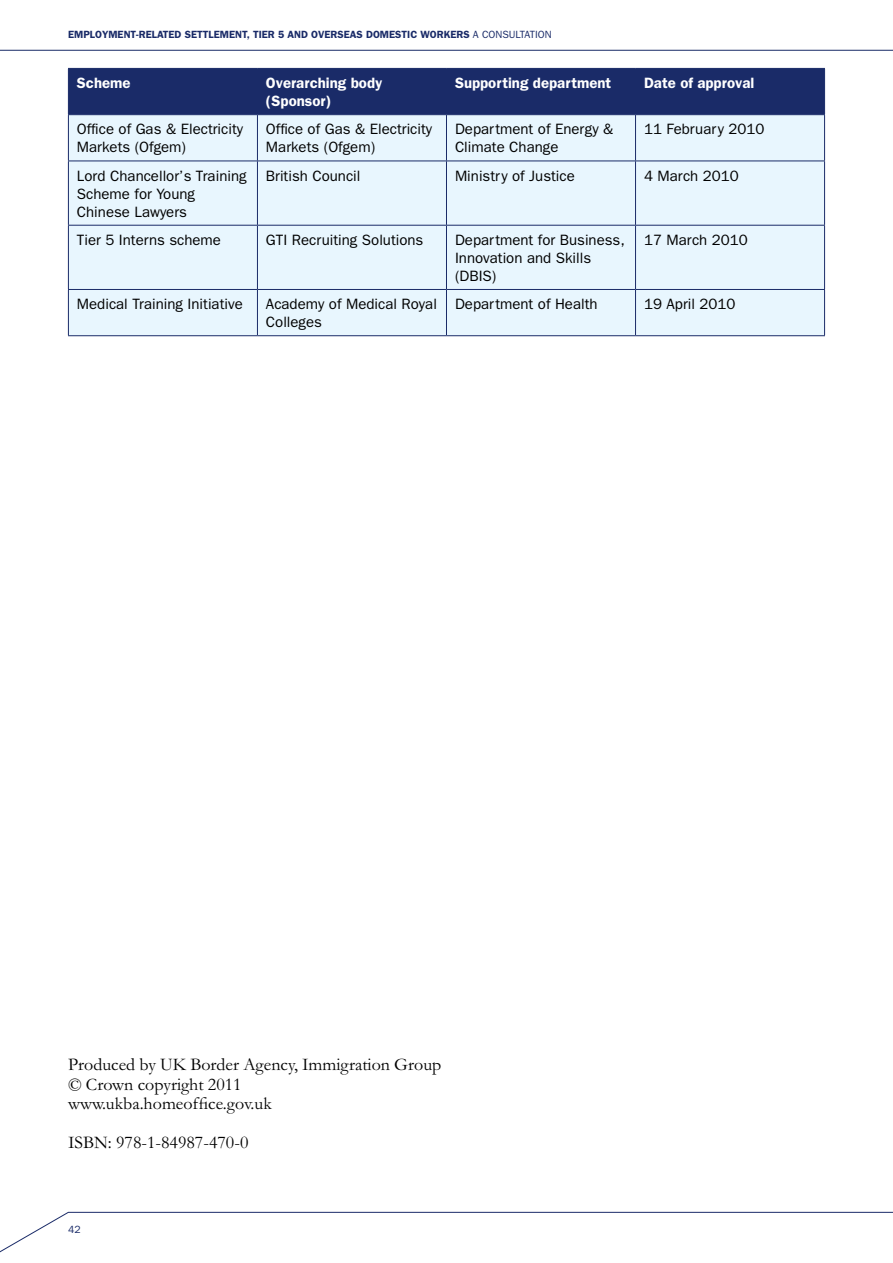
<style>
.page{position:relative;width:893px;height:1263px;background:#fff}
.page>*{position:absolute;margin:0;border:0;box-sizing:border-box;transform-origin:0 0}
.body{font:18px "Garamond";color:#000}
.table_body{font:15px/18px "Franklin Gothic";color:#000}
.Table_column_header{font:600 15px/18px "Franklin Gothic";color:#fff}
.t1{font:600 10.5px "Franklin Gothic";color:#1a2b68}
.t2{font:10.5px "Franklin Gothic";color:#1a2b68}
.s1{font-weight:400}
</style>
<div class="page">
<hr style="left:0;top:50px;width:893px;height:1px;background:#1a2b68">
<svg style="left:0;top:1211px;width:893px;height:42px"></svg>
<div style="left:69px;top:69px;width:755px;height:45px;background:#1a2b68"></div>
<div style="left:69px;top:115px;width:755px;height:220px;background:#e8f6fe"></div>
<hr style="left:68px;top:68px;width:189px;height:1px;background:#1a2b68">
<hr style="left:68px;top:69px;width:1px;height:45px;background:#1a2b68">
<hr style="left:257px;top:68px;width:189px;height:1px;background:#1a2b68">
<hr style="left:257px;top:69px;width:1px;height:45px;background:#1a2b68">
<hr style="left:446px;top:68px;width:189px;height:1px;background:#1a2b68">
<hr style="left:446px;top:69px;width:1px;height:45px;background:#1a2b68">
<hr style="left:635px;top:68px;width:190px;height:1px;background:#1a2b68">
<hr style="left:635px;top:69px;width:1px;height:45px;background:#1a2b68">
<hr style="left:824px;top:69px;width:1px;height:45px;background:#1a2b68">
<hr style="left:68px;top:114px;width:189px;height:1px;background:#1a2b68">
<hr style="left:68px;top:115px;width:1px;height:46px;background:#1a2b68">
<hr style="left:257px;top:114px;width:189px;height:1px;background:#1a2b68">
<hr style="left:257px;top:115px;width:1px;height:46px;background:#1a2b68">
<hr style="left:446px;top:114px;width:189px;height:1px;background:#1a2b68">
<hr style="left:446px;top:115px;width:1px;height:46px;background:#1a2b68">
<hr style="left:635px;top:114px;width:190px;height:1px;background:#1a2b68">
<hr style="left:635px;top:115px;width:1px;height:46px;background:#1a2b68">
<hr style="left:824px;top:115px;width:1px;height:46px;background:#1a2b68">
<hr style="left:68px;top:161px;width:189px;height:1px;background:#1a2b68">
<hr style="left:68px;top:161px;width:1px;height:64px;background:#1a2b68">
<hr style="left:257px;top:161px;width:189px;height:1px;background:#1a2b68">
<hr style="left:257px;top:161px;width:1px;height:64px;background:#1a2b68">
<hr style="left:446px;top:161px;width:189px;height:1px;background:#1a2b68">
<hr style="left:446px;top:161px;width:1px;height:64px;background:#1a2b68">
<hr style="left:635px;top:161px;width:190px;height:1px;background:#1a2b68">
<hr style="left:635px;top:161px;width:1px;height:64px;background:#1a2b68">
<hr style="left:824px;top:161px;width:1px;height:64px;background:#1a2b68">
<hr style="left:68px;top:225px;width:189px;height:1px;background:#1a2b68">
<hr style="left:68px;top:226px;width:1px;height:63px;background:#1a2b68">
<hr style="left:257px;top:225px;width:189px;height:1px;background:#1a2b68">
<hr style="left:257px;top:226px;width:1px;height:63px;background:#1a2b68">
<hr style="left:446px;top:225px;width:189px;height:1px;background:#1a2b68">
<hr style="left:446px;top:226px;width:1px;height:63px;background:#1a2b68">
<hr style="left:635px;top:225px;width:190px;height:1px;background:#1a2b68">
<hr style="left:635px;top:226px;width:1px;height:63px;background:#1a2b68">
<hr style="left:824px;top:226px;width:1px;height:63px;background:#1a2b68">
<hr style="left:68px;top:289px;width:189px;height:1px;background:#1a2b68">
<hr style="left:68px;top:290px;width:1px;height:45px;background:#1a2b68">
<hr style="left:257px;top:289px;width:189px;height:1px;background:#1a2b68">
<hr style="left:257px;top:290px;width:1px;height:45px;background:#1a2b68">
<hr style="left:446px;top:289px;width:189px;height:1px;background:#1a2b68">
<hr style="left:446px;top:290px;width:1px;height:45px;background:#1a2b68">
<hr style="left:635px;top:289px;width:190px;height:1px;background:#1a2b68">
<hr style="left:635px;top:290px;width:1px;height:45px;background:#1a2b68">
<hr style="left:824px;top:290px;width:1px;height:45px;background:#1a2b68">
<hr style="left:68px;top:335px;width:189px;height:1px;background:#1a2b68">
<hr style="left:257px;top:335px;width:189px;height:1px;background:#1a2b68">
<hr style="left:446px;top:335px;width:189px;height:1px;background:#1a2b68">
<hr style="left:635px;top:335px;width:190px;height:1px;background:#1a2b68">
<p class="t1" style="left:68px;top:28px;width:485px">EMPLOYMENT-RELATED SETTLEMENT, TIER 5 AND OVERSEAS DOMESTIC WORKERS <span class="s1">A CONSULTATION</span></p>
<p class="Table_column_header" style="left:77px;top:74px;width:55px">Scheme</p>
<p class="Table_column_header" style="left:266px;top:74px;width:118px">Overarching body (Sponsor)</p>
<p class="Table_column_header" style="left:455px;top:74px;width:158px">Supporting department</p>
<p class="Table_column_header" style="left:644px;top:74px;width:112px">Date of approval</p>
<p class="table_body" style="left:77px;top:120px;width:168px">Office of Gas &amp; Electricity<br>Markets (Ofgem)</p>
<p class="table_body" style="left:266px;top:120px;width:168px">Office of Gas &amp; Electricity<br>Markets (Ofgem)</p>
<p class="table_body" style="left:455px;top:120px;width:160px">Department of Energy &amp;<br>Climate Change</p>
<p class="table_body" style="left:644px;top:120px;width:122px">11 February 2010</p>
<p class="table_body" style="left:77px;top:167px;width:171px">Lord Chancellor’s Training<br>Scheme for Young<br>Chinese Lawyers</p>
<p class="table_body" style="left:266px;top:167px;width:96px">British Council</p>
<p class="table_body" style="left:455px;top:167px;width:121px">Ministry of Justice</p>
<p class="table_body" style="left:644px;top:167px;width:96px">4 March 2010</p>
<p class="table_body" style="left:77px;top:231px;width:146px">Tier 5 Interns scheme</p>
<p class="table_body" style="left:266px;top:231px;width:159px">GTI Recruiting Solutions</p>
<p class="table_body" style="left:455px;top:231px;width:171px">Department for Business,<br>Innovation and Skills (DBIS)</p>
<p class="table_body" style="left:644px;top:231px;width:105px">17 March 2010</p>
<p class="table_body" style="left:77px;top:295px;width:167px">Medical Training Initiative</p>
<p class="table_body" style="left:266px;top:295px;width:172px">Academy of Medical Royal<br>Colleges</p>
<p class="table_body" style="left:455px;top:295px;width:144px">Department of Health</p>
<p class="table_body" style="left:644px;top:295px;width:93px">19 April 2010</p>
<p class="body" style="left:68px;top:1055px;width:375px">Produced by UK Border Agency, Immigration Group</p>
<p class="body" style="left:68px;top:1074px;width:175px">© Crown copyright 2011</p>
<p class="body" style="left:68px;top:1094px;width:205px">www.ukba.homeoffice.gov.uk</p>
<p class="body" style="left:68px;top:1133px;width:182px">ISBN: 978-1-84987-470-0</p>
<p class="t2" style="left:68px;top:1223px;width:14px">42</p>
</div>
